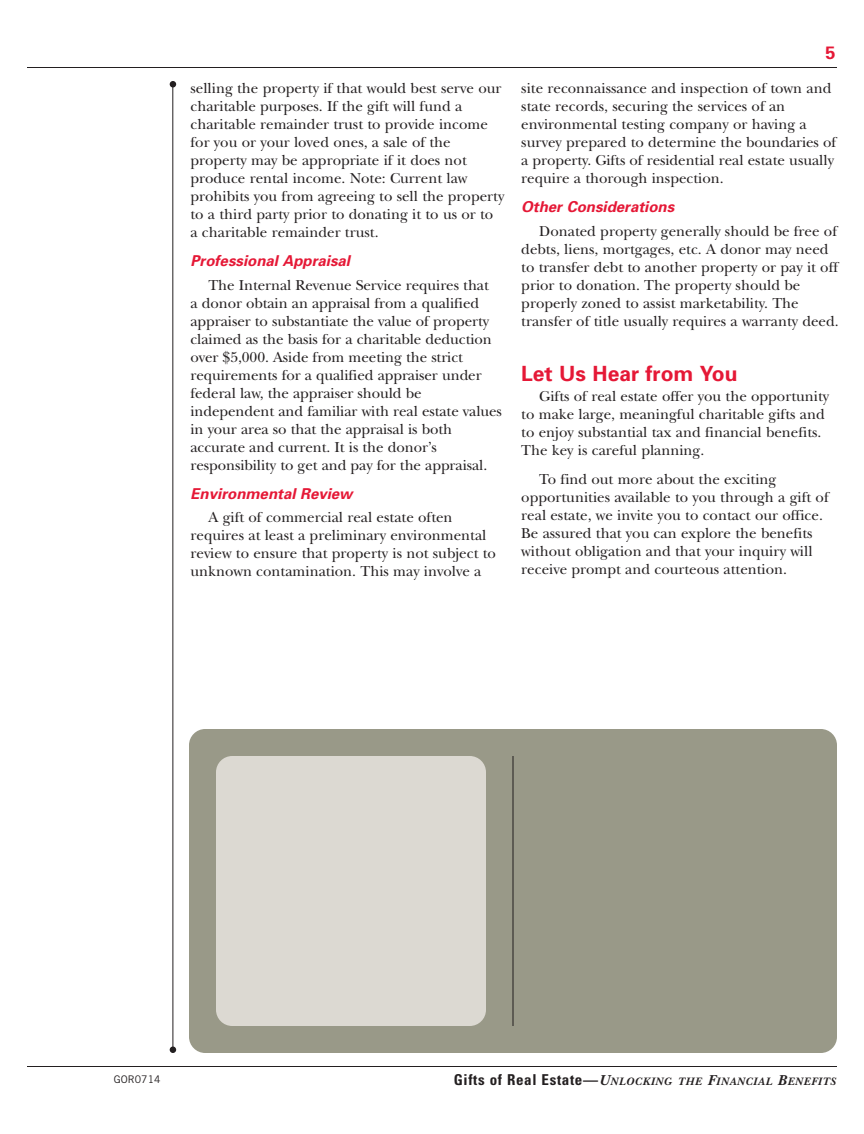
<style>
.page{position:relative;width:864px;height:1134px;background:#fff}
.page>*{position:absolute;margin:0;border:0;box-sizing:border-box;transform-origin:0 0}
.t1{font:700 21px "Univers";color:#e51836}
.t2{font:700 18px "Univers";color:#e51836}
.t3{font:15px/18px "New Baskerville";color:#231f20}
.t4{font:italic 700 15px "Univers";color:#e51836}
.t5{font:italic 700 11.25px "New Baskerville";letter-spacing:.065em;color:#231f20}
.t6{font:10.5px "Trade Gothic";color:#231f20}
.s1{font-family:"Univers";font-style:normal;font-stretch:condensed;font-size:15px}
.s2{font-family:"Trade Gothic Bold Two";font-weight:400;font-style:normal;font-size:15px}
.s3{font-size:15px}
</style>
<div class="page">
<hr style="left:27px;top:67px;width:810px;height:1px;background:#231f20">
<hr style="left:27px;top:1066px;width:810px;height:1px;background:#231f20">
<hr style="left:172px;top:82px;width:1px;height:970px;background:#231f20">
<svg style="left:170px;top:81px;width:6px;height:6px"></svg>
<svg style="left:170px;top:1047px;width:6px;height:6px"></svg>
<div style="left:189px;top:729px;width:648px;height:324px;background:#998;border-radius:16px"></div>
<hr style="left:513px;top:756px;width:1px;height:270px;background:#231f20">
<div style="left:216px;top:756px;width:270px;height:270px;background:#dcd9d2;border-radius:16px"></div>
<p class="t3" style="left:190px;top:81px;width:315px">selling the property if that would best serve our charitable purposes. If the gift will fund a charitable remainder trust to provide income for you or your loved ones, a sale of the property may be appropriate if it does not produce rental income. Note: Current law prohibits you from agreeing to sell the property to a third party prior to donating it to us or to<br>a charitable remainder trust.</p>
<p class="t4" style="left:190px;top:255px;width:161px">Professional Appraisal</p>
<p class="t3" style="left:190px;top:278px;width:313px;text-indent:18px">The Internal Revenue Service requires that<br>a donor obtain an appraisal from a qualified appraiser to substantiate the value of property claimed as the basis for a charitable deduction over $5,000. Aside from meeting the strict requirements for a qualified appraiser under federal law, the appraiser should be independent and familiar with real estate values in your area so that the appraisal is both accurate and current. It is the donor’s responsibility to get and pay for the appraisal.</p>
<p class="t4" style="left:190px;top:488px;width:164px">Environmental Review</p>
<p class="t3" style="left:190px;top:510px;width:307px;text-indent:18px">A gift of commercial real estate often requires at least a preliminary environmental review to ensure that property is not subject to unknown contamination. This may involve a</p>
<p class="t2" style="left:825px;top:46px;width:12px">5</p>
<p class="t3" style="left:521px;top:81px;width:317px">site reconnaissance and inspection of town and state records, securing the services of an environmental testing company or having a survey prepared to determine the boundaries of a property. Gifts of residential real estate usually require a thorough inspection.</p>
<p class="t4" style="left:521px;top:201px;width:154px">Other Considerations</p>
<p class="t3" style="left:521px;top:224px;width:319px;text-indent:18px">Donated property generally should be free of debts, liens, mortgages, etc. A donor may need to transfer debt to another property or pay it off prior to donation. The property should be properly zoned to assist marketability. The transfer of title usually requires a warranty deed.</p>
<h1 class="t1" style="left:521px;top:366px;width:218px">Let Us Hear from You</h1>
<p class="t3" style="left:521px;top:389px;width:309px;text-indent:18px">Gifts of real estate offer you the opportunity to make large, meaningful charitable gifts and to enjoy substantial tax and financial benefits.<br>The key is careful planning.</p>
<p class="t3" style="left:521px;top:472px;width:309px;text-indent:18px">To find out more about the exciting opportunities available to you through a gift of real estate, we invite you to contact our office.<br>Be assured that you can explore the benefits without obligation and that your inquiry will receive prompt and courteous attention.</p>
<p class="t6" style="left:114px;top:1075px;width:48px">GOR0714</p>
<p class="t5" style="left:454px;top:1074px;width:383px"><span class="s1">Gifts of Real Estate</span><span class="s2">—</span><span class="s3">U</span>NLOCKING THE <span class="s3">F</span>INANCIAL <span class="s3">B</span>ENEFITS</p>
</div>
